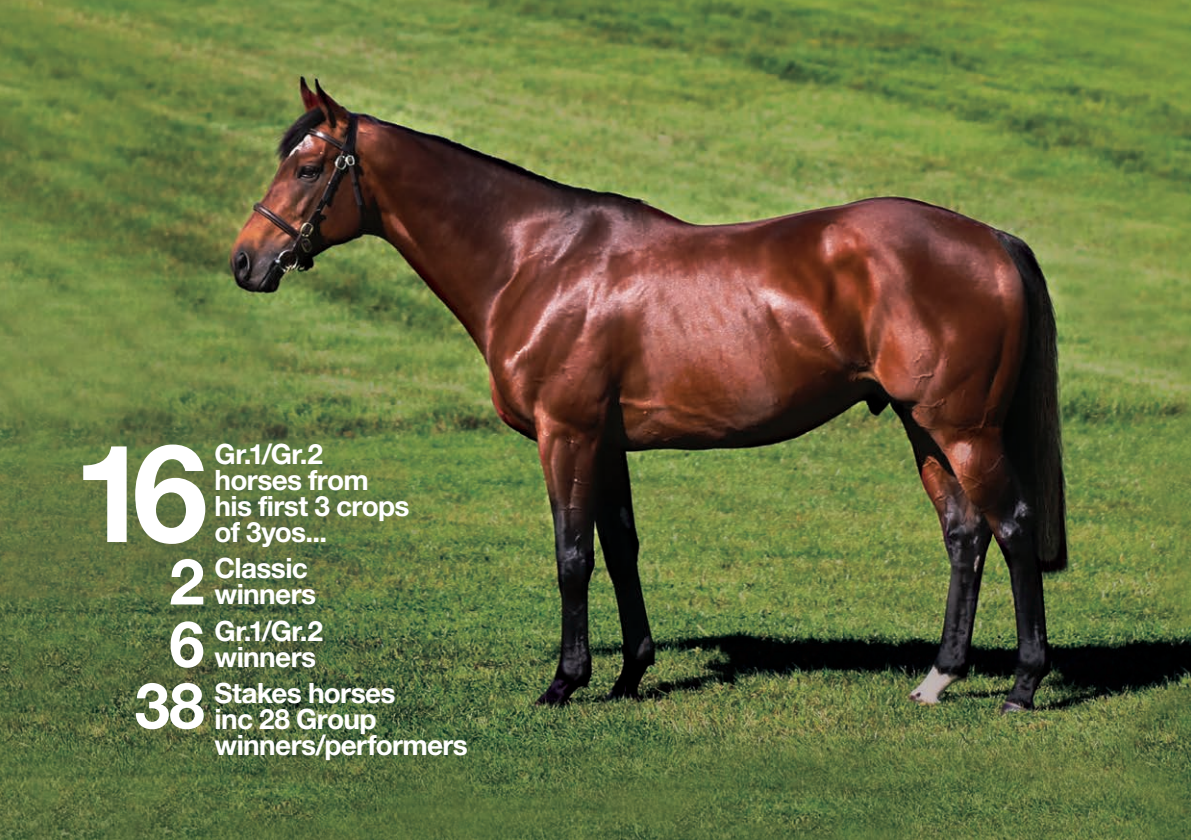
<style>
.page{position:relative;width:1191px;height:840px;background:#fff}
.page>*{position:absolute;margin:0;border:0;box-sizing:border-box;transform-origin:0 0}
.t1{font:700 136.4px "Helvetica Neue";color:#fff}
.t2{font:700 63.6px "Helvetica Neue";color:#fff}
.t3{font:700 28px/26px "Helvetica Neue";letter-spacing:-.025em;color:#fff}
</style>
<div class="page">
<img style="left:0;top:0;width:1191px;height:839px">
<p class="t1" style="left:73px;top:408px;width:137px">16</p>
<p class="t3" style="left:215px;top:440px;width:196px">Gr.1/Gr.2 horses from his first 3 crops of 3yos...</p>
<p class="t2" style="left:169px;top:542px;width:37px">2</p>
<p class="t3" style="left:215px;top:554px;width:103px">Classic winners</p>
<p class="t2" style="left:169px;top:604px;width:37px">6</p>
<p class="t3" style="left:215px;top:617px;width:110px">Gr.1/Gr.2 winners</p>
<p class="t2" style="left:135px;top:666px;width:72px">38</p>
<p class="t3" style="left:215px;top:678px;width:255px">Stakes horses<br>inc 28 Group winners/performers</p>
</div>
